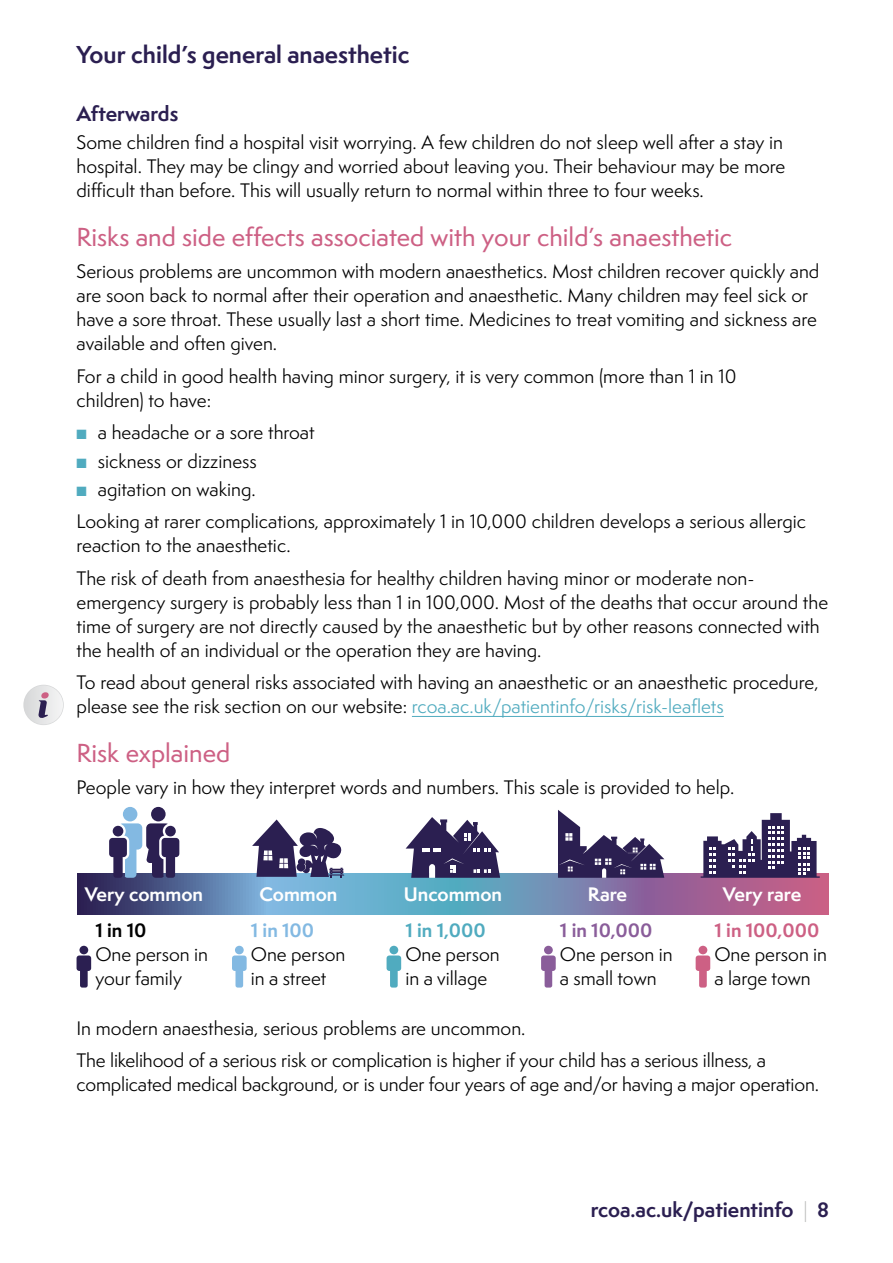
<style>
.page{position:relative;width:893px;height:1263px;background:#fff}
.page>*{position:absolute;margin:0;border:0;box-sizing:border-box;transform-origin:0 0}
.t1{font:500 24px "Semplicita Pro";color:#cd6084}
.t2{font:700 22.5px "Semplicita Pro";color:#2b1f51}
.t3{font:700 19.5px "Semplicita Pro";color:#2b1f51}
.t4{font:700 19.35px "Semplicita Pro";color:#2b1f51}
.t5{font:18px/24px "Semplicita Pro";color:#000}
.t6{font:700 18px "Semplicita Pro";color:#fff}
.t7{font:700 18px "Semplicita Pro";color:#cd6084}
.t8{font:700 18px "Semplicita Pro";color:#8a5d9a}
.t9{font:700 18px "Semplicita Pro";color:#50abbf}
.t10{font:700 18px "Semplicita Pro";color:#83b9e2}
.t11{font:700 18px "Semplicita Pro";color:#000}
.s1{color:#50abbf}
.s2{font-weight:300;color:#b5b6b5}
</style>
<div class="page">
<hr style="left:412px;top:716px;width:312px;height:1px;background:#50abbf">
<svg style="left:77px;top:873px;width:752px;height:42px;background:#757fa9"></svg>
<svg style="left:252px;top:819px;width:92px;height:59px"></svg>
<svg style="left:558px;top:810px;width:106px;height:68px"></svg>
<svg style="left:701px;top:813px;width:119px;height:65px"></svg>
<div style="left:123px;top:807px;width:14px;height:14px;background:#83b9e2;border-radius:50%"></div>
<div style="left:151px;top:807px;width:15px;height:14px;background:#2b1f51;border-radius:50%"></div>
<svg style="left:109px;top:823px;width:70px;height:55px"></svg>
<div style="left:235px;top:946px;width:9px;height:8px;background:#83b9e2;border-radius:50%"></div>
<svg style="left:232px;top:955px;width:15px;height:32px"></svg>
<div style="left:79px;top:946px;width:9px;height:8px;background:#2b1f51;border-radius:50%"></div>
<svg style="left:77px;top:955px;width:14px;height:32px"></svg>
<div style="left:389px;top:946px;width:9px;height:8px;background:#50abbf;border-radius:50%"></div>
<svg style="left:387px;top:955px;width:14px;height:32px"></svg>
<div style="left:544px;top:946px;width:9px;height:8px;background:#8a5d9a;border-radius:50%"></div>
<svg style="left:541px;top:955px;width:15px;height:32px"></svg>
<div style="left:699px;top:946px;width:8px;height:8px;background:#cd6084;border-radius:50%"></div>
<svg style="left:696px;top:955px;width:14px;height:32px"></svg>
<svg style="left:406px;top:817px;width:94px;height:61px"></svg>
<svg style="left:23px;top:685px;width:41px;height:40px"></svg>
<div style="left:24px;top:685px;width:39px;height:39px;background:linear-gradient(to right,#d6d7d8,#f4f4f5);border-radius:19px"></div>
<svg style="left:38px;top:692px;width:11px;height:26px"></svg>
<p class="t2" style="left:77px;top:37px;width:334px">Your child’s general anaesthetic</p>
<p class="t3" style="left:77px;top:99px;width:103px">Afterwards</p>
<p class="t5" style="left:77px;top:130px;width:710px">Some children find a hospital visit worrying. A few children do not sleep well after a stay in hospital. They may be clingy and worried about leaving you. Their behaviour may be more difficult than before. This will usually return to normal within three to four weeks.</p>
<h1 class="t1" style="left:77px;top:220px;width:657px">Risks and side effects associated with your child’s anaesthetic</h1>
<p class="t5" style="left:77px;top:259px;width:744px">Serious problems are uncommon with modern anaesthetics. Most children recover quickly and are soon back to normal after their operation and anaesthetic. Many children may feel sick or have a sore throat. These usually last a short time. Medicines to treat vomiting and sickness are available and often given.</p>
<p class="t5" style="left:77px;top:364px;width:661px">For a child in good health having minor surgery, it is very common (more than 1 in 10 children) to have:</p>
<p class="t5" style="left:77px;top:420px;width:240px"><span class="s1">■</span> a headache or a sore throat</p>
<p class="t5" style="left:77px;top:449px;width:182px"><span class="s1">■</span> sickness or dizziness</p>
<p class="t5" style="left:77px;top:473px;width:731px;line-height:32.5px"><span class="s1">■</span> agitation on waking.<br>Looking at rarer complications, approximately 1 in 10,000 children develops a serious allergic</p>
<p class="t5" style="left:77px;top:529px;width:680px;line-height:32.5px">reaction to the anaesthetic.<br>The risk of death from anaesthesia for healthy children having minor or moderate non-</p>
<p class="t5" style="left:77px;top:590px;width:753px">emergency surgery is probably less than 1 in 100,000. Most of the deaths that occur around the time of surgery are not directly caused by the anaesthetic but by other reasons connected with the health of an individual or the operation they are having.</p>
<p class="t5" style="left:77px;top:670px;width:744px">To read about general risks associated with having an anaesthetic or an anaesthetic procedure, please see the risk section on our website: <span class="s1">rcoa.ac.uk/patientinfo/risks/risk-leaflets</span></p>
<h1 class="t1" style="left:77px;top:736px;width:155px">Risk explained</h1>
<p class="t5" style="left:77px;top:775px;width:659px">People vary in how they interpret words and numbers. This scale is provided to help.</p>
<p class="t6" style="left:85px;top:880px;width:120px">Very common</p>
<p class="t6" style="left:260px;top:880px;width:79px">Common</p>
<p class="t6" style="left:404px;top:880px;width:100px">Uncommon</p>
<p class="t6" style="left:588px;top:880px;width:41px">Rare</p>
<p class="t6" style="left:723px;top:880px;width:80px">Very rare</p>
<p class="t11" style="left:95px;top:917px;width:53px">1 in 10</p>
<p class="t5" style="left:95px;top:942px;width:114px">One person in your family</p>
<p class="t7" style="left:714px;top:917px;width:106px">1 in 100,000</p>
<p class="t5" style="left:714px;top:942px;width:114px">One person in a large town</p>
<p class="t5" style="left:77px;top:1011px;width:691px;line-height:32.5px">In modern anaesthesia, serious problems are uncommon.<br>The likelihood of a serious risk or complication is higher if your child has a serious illness, a</p>
<p class="t5" style="left:77px;top:1072px;width:744px">complicated medical background, or is under four years of age and/or having a major operation.</p>
<p class="t8" style="left:560px;top:917px;width:94px">1 in 10,000</p>
<p class="t5" style="left:560px;top:942px;width:114px">One person in a small town</p>
<p class="t9" style="left:405px;top:917px;width:82px">1 in 1,000</p>
<p class="t5" style="left:405px;top:942px;width:96px">One person in a village</p>
<p class="t10" style="left:251px;top:917px;width:65px">1 in 100</p>
<p class="t5" style="left:251px;top:942px;width:96px">One person in a street</p>
<p class="t4" style="left:591px;top:1195px;width:240px">rcoa.ac.uk/patientinfo <span class="s2">|</span> 8</p>
</div>
